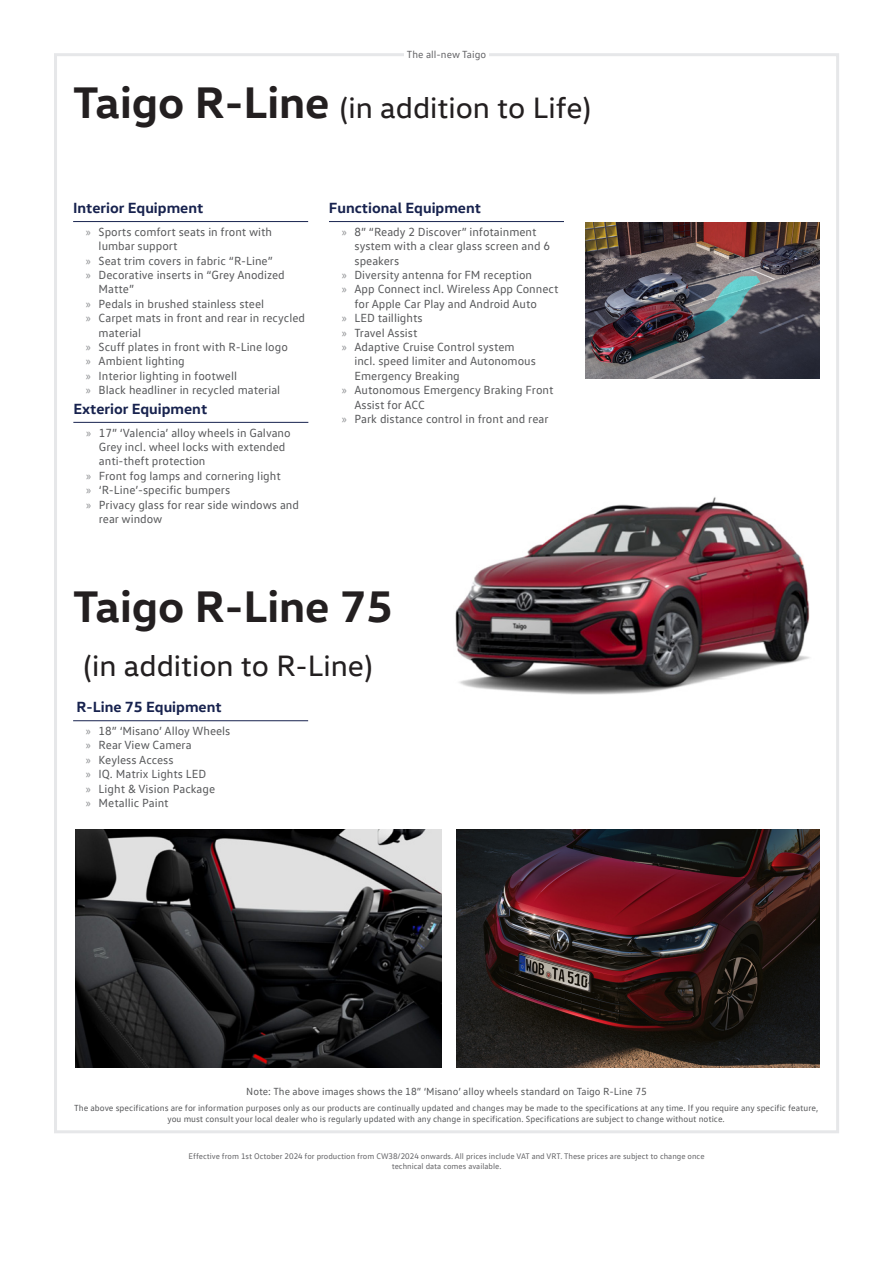
<style>
.page{position:relative;width:893px;height:1263px;background:#fff}
.page>*{position:absolute;margin:0;border:0;box-sizing:border-box;transform-origin:0 0}
.Page_heading{font:700 45px "VW Head";color:#231f20}
.Page_heading-2{font:30px "VW Head";color:#231f20}
.List_headings_-_spacing{font:700 15px "VW Head";color:#17224e}
.t1{font:12px/14.4px "VW Text";color:#57585a}
.t2{font:10.5px "VW Text";color:#57585a}
.t3{font:10.5px "VW Text";color:#636366}
.t4{font:9px/10.8px "VW Text";color:#57585a;text-align:center}
.t5{font:8.25px/9.9px "VW Text";color:#636366;text-align:center}
.s1{font-weight:700;font-size:45px}
.s2{font-family:"Myriad Pro";color:#87898c}
</style>
<div class="page">
<img style="left:455px;top:497px;width:355px;height:198px">
<hr style="left:73px;top:221px;width:235px;height:1px;background:#17224e">
<hr style="left:329px;top:221px;width:235px;height:1px;background:#17224e">
<hr style="left:73px;top:422px;width:235px;height:1px;background:#17224e">
<img style="left:456px;top:829px;width:363px;height:238px">
<img style="left:75px;top:829px;width:367px;height:238px">
<img style="left:586px;top:222px;width:234px;height:156px">
<hr style="left:73px;top:720px;width:235px;height:1px;background:#17224e">
<p class="t3" style="left:407px;top:47px;width:81px">The all-new Taigo</p>
<p class="Page_heading-2" style="left:73px;top:89px;width:519px"><span class="s1">Taigo R-Line</span> (in addition to Life)</p>
<p class="List_headings_-_spacing" style="left:73px;top:198px;width:132px">Interior Equipment</p>
<p class="t1" style="left:99px;top:224px;width:175px;text-indent:-13px"><span class="s2">»</span> Sports comfort seats in front with lumbar support</p>
<p class="t1" style="left:86px;top:253px;width:188px"><span class="s2">»</span> Seat trim covers in fabric “R-Line”</p>
<p class="t1" style="left:99px;top:267px;width:188px;text-indent:-13px"><span class="s2">»</span> Decorative inserts in “Grey Anodized<br>Matte”</p>
<p class="t1" style="left:86px;top:296px;width:180px"><span class="s2">»</span> Pedals in brushed stainless steel</p>
<p class="t1" style="left:99px;top:311px;width:208px;text-indent:-13px"><span class="s2">»</span> Carpet mats in front and rear in recycled material</p>
<p class="t1" style="left:86px;top:339px;width:203px"><span class="s2">»</span> Scuff plates in front with R-Line logo</p>
<p class="t1" style="left:86px;top:354px;width:100px"><span class="s2">»</span> Ambient lighting</p>
<p class="t1" style="left:86px;top:368px;width:153px"><span class="s2">»</span> Interior lighting in footwell</p>
<p class="t1" style="left:86px;top:383px;width:196px"><span class="s2">»</span> Black headliner in recycled material</p>
<p class="List_headings_-_spacing" style="left:73px;top:399px;width:135px">Exterior Equipment</p>
<p class="t1" style="left:99px;top:425px;width:193px;text-indent:-13px"><span class="s2">»</span> 17” ‘Valencia’ alloy wheels in Galvano<br>Grey incl. wheel locks with extended anti-theft protection</p>
<p class="t1" style="left:86px;top:468px;width:196px"><span class="s2">»</span> Front fog lamps and cornering light</p>
<p class="t1" style="left:86px;top:482px;width:146px"><span class="s2">»</span> ‘R-Line’-specific bumpers</p>
<p class="t1" style="left:99px;top:497px;width:202px;text-indent:-13px"><span class="s2">»</span> Privacy glass for rear side windows and rear window</p>
<p class="List_headings_-_spacing" style="left:329px;top:198px;width:153px">Functional Equipment</p>
<p class="t1" style="left:354px;top:224px;width:197px;text-indent:-13px"><span class="s2">»</span> 8” “Ready 2 Discover” infotainment system with a clear glass screen and 6 speakers</p>
<p class="t1" style="left:342px;top:267px;width:192px"><span class="s2">»</span> Diversity antenna for FM reception</p>
<p class="t1" style="left:354px;top:282px;width:205px;text-indent:-13px"><span class="s2">»</span> App Connect incl. Wireless App Connect for Apple Car Play and Android Auto</p>
<p class="t1" style="left:342px;top:311px;width:82px"><span class="s2">»</span> LED taillights</p>
<p class="t1" style="left:342px;top:325px;width:77px"><span class="s2">»</span> Travel Assist</p>
<p class="t1" style="left:354px;top:339px;width:183px;text-indent:-13px"><span class="s2">»</span> Adaptive Cruise Control system incl. speed limiter and Autonomous<br>Emergency Breaking</p>
<p class="t1" style="left:354px;top:383px;width:200px;text-indent:-13px"><span class="s2">»</span> Autonomous Emergency Braking Front<br>Assist for ACC</p>
<p class="t1" style="left:342px;top:411px;width:208px"><span class="s2">»</span> Park distance control in front and rear</p>
<p class="Page_heading" style="left:73px;top:577px;width:321px">Taigo R-Line 75</p>
<p class="Page_heading-2" style="left:84px;top:647px;width:290px">(in addition to R-Line)</p>
<p class="List_headings_-_spacing" style="left:77px;top:697px;width:146px">R-Line 75 Equipment</p>
<p class="t1" style="left:86px;top:723px;width:146px"><span class="s2">»</span> 18” ‘Misano’ Alloy Wheels</p>
<p class="t1" style="left:86px;top:738px;width:107px"><span class="s2">»</span> Rear View Camera</p>
<p class="t1" style="left:86px;top:752px;width:89px"><span class="s2">»</span> Keyless Access</p>
<p class="t1" style="left:86px;top:766px;width:122px"><span class="s2">»</span> IQ. Matrix Lights LED</p>
<p class="t1" style="left:86px;top:781px;width:131px"><span class="s2">»</span> Light &amp; Vision Package</p>
<p class="t1" style="left:86px;top:795px;width:84px"><span class="s2">»</span> Metallic Paint</p>
<p class="t2" style="left:246px;top:1085px;width:402px">Note: The above images shows the 18” ‘Misano’ alloy wheels standard on Taigo R-Line 75</p>
<p class="t4" style="left:74px;top:1103px;width:746px">The above specifications are for information purposes only as our products are continually updated and changes may be made to the specifications at any time. If you require any specific feature, you must consult your local dealer who is regularly updated with any change in specification. Specifications are subject to change without notice.</p>
<p class="t5" style="left:189px;top:1151px;width:517px">Effective from 1st October 2024 for production from CW38/2024 onwards. All prices include VAT and VRT. These prices are subject to change once technical data comes available.</p>
</div>
